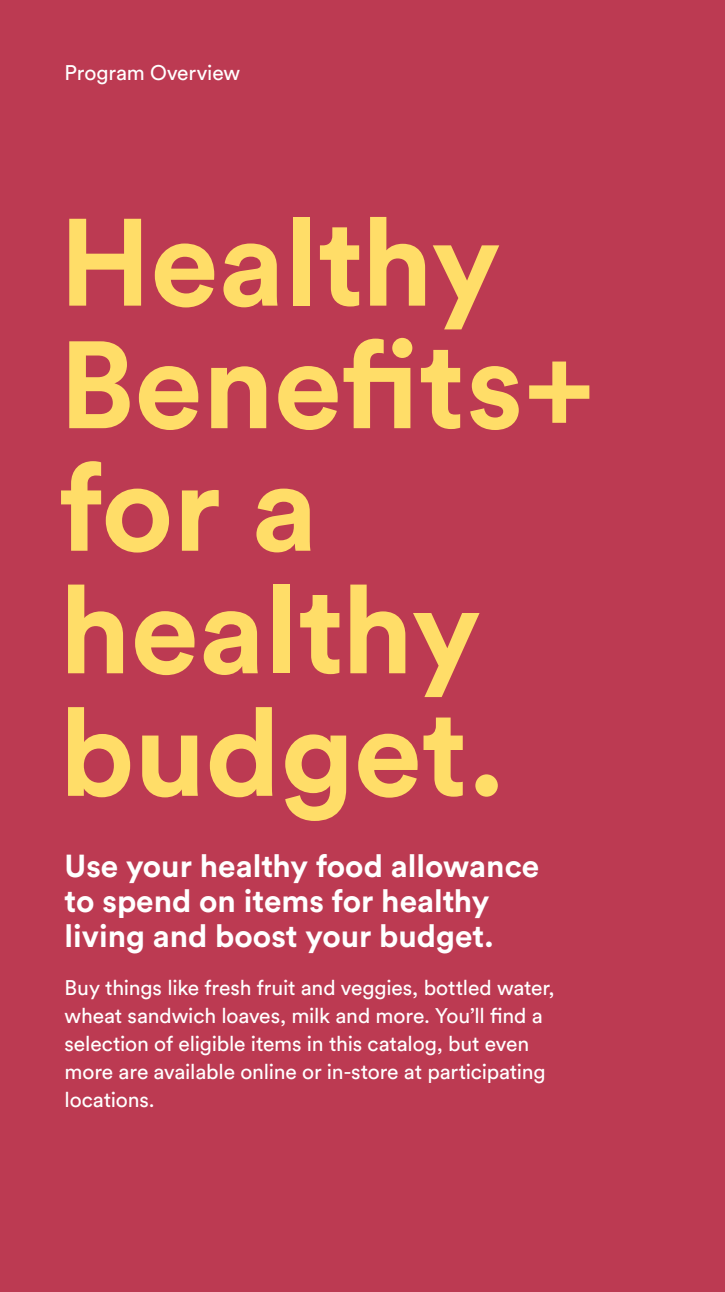
<style>
.page{position:relative;width:725px;height:1292px;background:#fff}
.page>*{position:absolute;margin:0;border:0;box-sizing:border-box;transform-origin:0 0}
.Heading_1_DarkBlue{font:700 122.5px/122.5px "Circular Std";color:#ffdd68}
.Heading_4_Black{font:700 31.5px/35px "Circular Std";color:#fff}
.t1{font:21px/28px "Circular Std";letter-spacing:-.01em;color:#fff}
</style>
<div class="page">
<hr style="left:724px;top:0;width:1px;height:1292px;background:#3b8ccb">
<div style="left:0;top:0;width:724px;height:1292px;background:#bc3a52"></div>
<p class="t1" style="left:65px;top:58px;width:177px">Program Overview</p>
<p class="Heading_1_DarkBlue" style="left:59px;top:199px;width:537px">Healthy<br>Benefits+ for a healthy budget.</p>
<p class="Heading_4_Black" style="left:65px;top:848px;width:476px">Use your healthy food allowance to spend on items for healthy living and boost your budget.</p>
<p class="t1" style="left:65px;top:973px;width:491px">Buy things like fresh fruit and veggies, bottled water, wheat sandwich loaves, milk and more. You’ll find a selection of eligible items in this catalog, but even more are available online or in-store at participating locations.</p>
</div>
